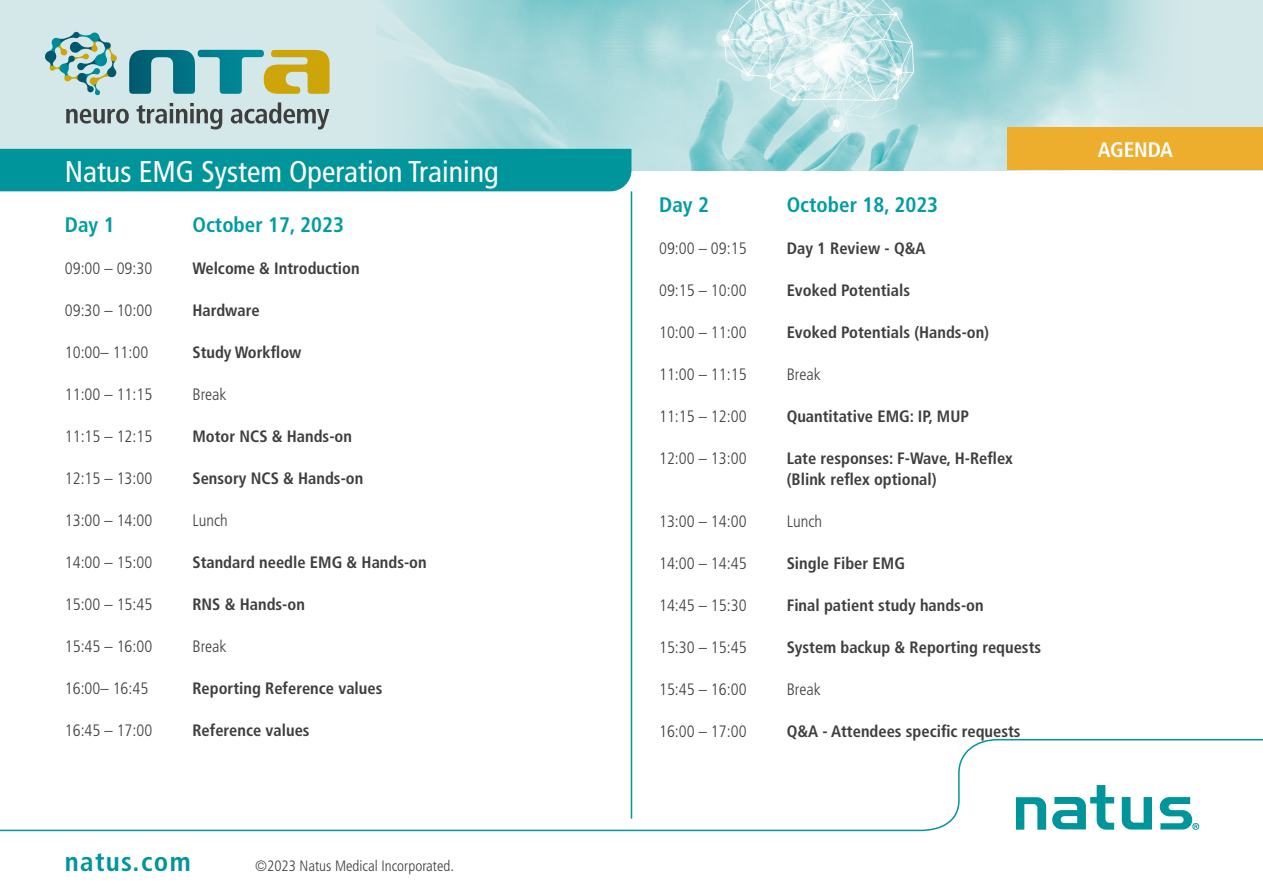
<style>
.page{position:relative;width:1263px;height:893px;background:#fff}
.page>*{position:absolute;margin:0;border:0;box-sizing:border-box;transform-origin:0 0}
.t1{font:condensed 30px "Frutiger LT Std";color:#fff}
.t2{font:700 condensed 27px "Frutiger LT Std";letter-spacing:.05em;color:#00959a}
.t3{font:700 condensed 21px "Frutiger LT Std";color:#009ca3}
.t4{font:700 condensed 21px "Frutiger LT Std";color:#fff}
.t5{font:700 condensed 16.5px "Frutiger LT Std";color:#3e3e3f}
.t6{font:300 condensed 16.5px "Frutiger LT Std";color:#3e3e3f}
.t7{font:300 condensed 15px "Frutiger LT Std";color:#3e3e3f}
</style>
<div class="page">
<div style="left:0;top:0;width:1263px;height:170px;background:#d4e8ea"></div>
<img style="left:376px;top:0;width:823px;height:170px">
<svg style="left:66px;top:102px;width:263px;height:27px"></svg>
<svg style="left:129px;top:50px;width:201px;height:44px"></svg>
<svg style="left:45px;top:32px;width:72px;height:63px"></svg>
<svg style="left:0;top:738px;width:1263px;height:94px"></svg>
<svg style="left:1016px;top:797px;width:30px;height:33px"></svg>
<svg style="left:1122px;top:797px;width:30px;height:32px"></svg>
<svg style="left:1052px;top:785px;width:62px;height:45px"></svg>
<svg style="left:1160px;top:797px;width:39px;height:33px"></svg>
<div style="left:0;top:149px;width:631px;height:42px;background:#00959a"></div>
<div style="left:1008px;top:128px;width:255px;height:42px;background:#edad2d"></div>
<hr style="left:631px;top:191px;width:1px;height:628px;background:#00959a">
<p class="t1" style="left:65px;top:154px;width:435px">Natus EMG System Operation Training</p>
<p class="t3" style="left:65px;top:212px;width:51px">Day 1</p>
<p class="t3" style="left:192px;top:212px;width:153px">October 17, 2023</p>
<p class="t6" style="left:65px;top:259px;width:89px">09:00 – 09:30</p>
<p class="t5" style="left:192px;top:259px;width:169px">Welcome &amp; Introduction</p>
<p class="t6" style="left:65px;top:301px;width:89px">09:30 – 10:00</p>
<p class="t5" style="left:192px;top:301px;width:69px">Hardware</p>
<p class="t6" style="left:65px;top:343px;width:85px">10:00– 11:00</p>
<p class="t5" style="left:192px;top:343px;width:110px">Study Workflow</p>
<p class="t6" style="left:65px;top:385px;width:89px">11:00 – 11:15</p>
<p class="t6" style="left:192px;top:385px;width:36px">Break</p>
<p class="t6" style="left:65px;top:427px;width:89px">11:15 – 12:15</p>
<p class="t5" style="left:192px;top:427px;width:161px">Motor NCS &amp; Hands-on</p>
<p class="t6" style="left:65px;top:469px;width:89px">12:15 – 13:00</p>
<p class="t5" style="left:192px;top:469px;width:172px">Sensory NCS &amp; Hands-on</p>
<p class="t6" style="left:65px;top:511px;width:89px">13:00 – 14:00</p>
<p class="t6" style="left:192px;top:511px;width:37px">Lunch</p>
<p class="t6" style="left:65px;top:553px;width:89px">14:00 – 15:00</p>
<p class="t5" style="left:192px;top:553px;width:236px">Standard needle EMG &amp; Hands-on</p>
<p class="t6" style="left:65px;top:595px;width:89px">15:00 – 15:45</p>
<p class="t5" style="left:192px;top:595px;width:114px">RNS &amp; Hands-on</p>
<p class="t6" style="left:65px;top:637px;width:89px">15:45 – 16:00</p>
<p class="t6" style="left:192px;top:637px;width:36px">Break</p>
<p class="t6" style="left:65px;top:679px;width:85px">16:00– 16:45</p>
<p class="t5" style="left:192px;top:679px;width:191px">Reporting Reference values</p>
<p class="t6" style="left:65px;top:721px;width:89px">16:45 – 17:00</p>
<p class="t5" style="left:192px;top:721px;width:119px">Reference values</p>
<h2 class="t2" style="left:65px;top:846px;width:127px">natus.com</h2>
<p class="t7" style="left:255px;top:857px;width:200px">©2023 Natus Medical Incorporated.</p>
<p class="t3" style="left:659px;top:193px;width:51px">Day 2</p>
<p class="t3" style="left:787px;top:193px;width:153px">October 18, 2023</p>
<p class="t6" style="left:659px;top:239px;width:89px">09:00 – 09:15</p>
<p class="t5" style="left:787px;top:239px;width:140px">Day 1 Review - Q&amp;A</p>
<p class="t6" style="left:659px;top:281px;width:89px">09:15 – 10:00</p>
<p class="t5" style="left:787px;top:281px;width:125px">Evoked Potentials</p>
<p class="t6" style="left:659px;top:323px;width:89px">10:00 – 11:00</p>
<p class="t5" style="left:787px;top:323px;width:204px">Evoked Potentials (Hands-on)</p>
<p class="t6" style="left:659px;top:365px;width:89px">11:00 – 11:15</p>
<p class="t6" style="left:787px;top:365px;width:36px">Break</p>
<p class="t6" style="left:659px;top:407px;width:89px">11:15 – 12:00</p>
<p class="t5" style="left:787px;top:407px;width:184px">Quantitative EMG: IP, MUP</p>
<p class="t6" style="left:659px;top:449px;width:89px">12:00 – 13:00</p>
<p class="t5" style="left:787px;top:449px;width:228px">Late responses: F-Wave, H-Reflex</p>
<p class="t5" style="left:787px;top:470px;width:151px">(Blink reflex optional)</p>
<p class="t6" style="left:659px;top:512px;width:89px">13:00 – 14:00</p>
<p class="t6" style="left:787px;top:512px;width:37px">Lunch</p>
<p class="t6" style="left:659px;top:554px;width:89px">14:00 – 14:45</p>
<p class="t5" style="left:787px;top:554px;width:120px">Single Fiber EMG</p>
<p class="t6" style="left:659px;top:596px;width:89px">14:45 – 15:30</p>
<p class="t5" style="left:787px;top:596px;width:198px">Final patient study hands-on</p>
<p class="t6" style="left:659px;top:638px;width:89px">15:30 – 15:45</p>
<p class="t5" style="left:787px;top:638px;width:256px">System backup &amp; Reporting requests</p>
<p class="t6" style="left:659px;top:680px;width:89px">15:45 – 16:00</p>
<p class="t6" style="left:787px;top:680px;width:36px">Break</p>
<p class="t6" style="left:659px;top:722px;width:89px">16:00 – 17:00</p>
<p class="t5" style="left:787px;top:722px;width:235px">Q&amp;A - Attendees specific requests</p>
<p class="t4" style="left:1098px;top:137px;width:77px">AGENDA</p>
</div>
